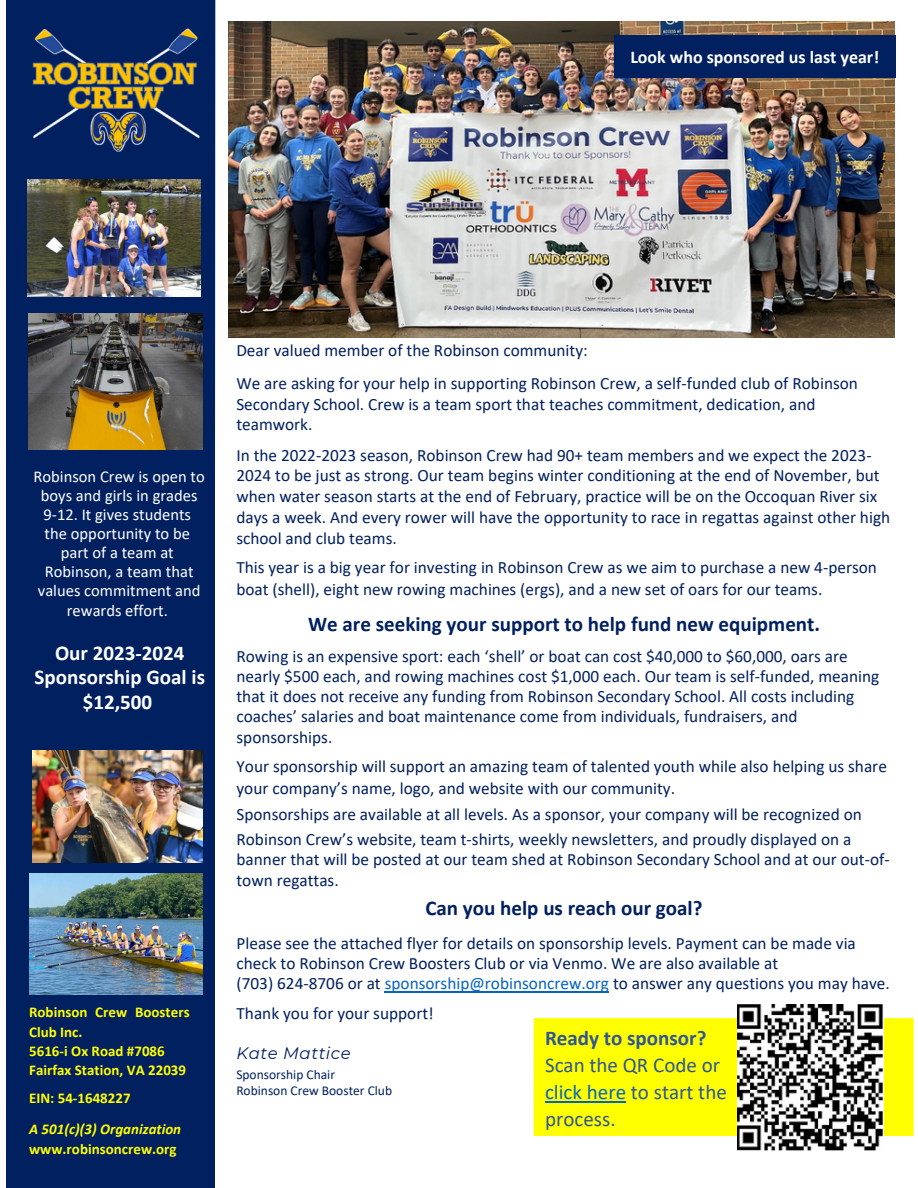
<style>
.page{position:relative;width:918px;height:1188px;background:#fff}
.page>*{position:absolute;margin:0;border:0;box-sizing:border-box;transform-origin:0 0}
.t1{font:700 21px "Calibri";color:#002060}
.t2{font:21px/27px "Calibri";color:#2f5597}
.t3{font:700 21px/24.8px "Calibri";color:#fff;text-align:center}
.t4{font:700 18px "Calibri";color:#fff}
.t5{font:17.25px/20.2px "Calibri";color:#002060}
.t6{font:16.5px/19.2px "Calibri";color:#fff;text-align:center}
.t7{font:italic 16.5px "Montserrat";letter-spacing:.035em;color:#002060}
.t8{font:700 15px/19.2px "Calibri";color:#ff0}
.t9{font:italic 700 15px "Calibri";color:#ff0}
.t10{font:13.5px "Calibri";color:#002060}
.s1{color:#0563c1}
.s2{font-weight:700}
</style>
<div class="page">
<div style="left:6px;top:0;width:209px;height:1188px;background:#002060"></div>
<img style="left:16px;top:11px;width:200px;height:160px">
<img style="left:32px;top:750px;width:170px;height:113px">
<img style="left:29px;top:873px;width:173px;height:122px">
<img style="left:29px;top:313px;width:173px;height:136px">
<img style="left:228px;top:22px;width:666px;height:316px">
<img style="left:28px;top:180px;width:173px;height:117px">
<hr style="left:384px;top:992px;width:225px;height:1px;background:#0563c1">
<div style="left:534px;top:1019px;width:379px;height:116px;background:#ff0"></div>
<div style="left:534px;top:1018px;width:380px;height:118px;border:1px solid #ff0"></div>
<hr style="left:545px;top:1102px;width:81px;height:1px;background:#0563c1">
<img style="left:738px;top:1004px;width:145px;height:147px">
<div style="left:615px;top:35px;width:281px;height:42px;background:#002060"></div>
<p class="t4" style="left:630px;top:50px;width:250px">Look who sponsored us last year!</p>
<p class="t6" style="left:34px;top:468px;width:173px">Robinson Crew is open to boys and girls in grades<br>9-12. It gives students</p>
<p class="t6" style="left:45px;top:525px;width:147px">the opportunity to be</p>
<p class="t6" style="left:61px;top:544px;width:115px">part of a team at</p>
<p class="t6" style="left:38px;top:564px;width:164px">Robinson, a team that values commitment and rewards effort.</p>
<p class="t3" style="left:35px;top:642px;width:172px">Our 2023-2024<br>Sponsorship Goal is $12,500</p>
<p class="t8" style="left:29px;top:1004px;width:162px">Robinson Crew Boosters<br>Club Inc.</p>
<p class="t8" style="left:29px;top:1042px;width:158px">5616-i Ox Road #7086<br>Fairfax Station, VA 22039</p>
<p class="t8" style="left:29px;top:1090px;width:103px">EIN: 54-1648227</p>
<p class="t9" style="left:29px;top:1123px;width:154px">A 501(c)(3) Organization</p>
<p class="t8" style="left:29px;top:1140px;width:149px">www.robinsoncrew.org</p>
<p class="t5" style="left:236px;top:342px;width:353px">Dear valued member of the Robinson community:</p>
<p class="t5" style="left:236px;top:374px;width:623px">We are asking for your help in supporting Robinson Crew, a self-funded club of Robinson</p>
<p class="t5" style="left:236px;top:396px;width:581px">Secondary School. Crew is a team sport that teaches commitment, dedication, and</p>
<p class="t5" style="left:236px;top:416px;width:78px">teamwork.</p>
<p class="t5" style="left:236px;top:446px;width:637px">In the 2022-2023 season, Robinson Crew had 90+ team members and we expect the 2023-</p>
<p class="t5" style="left:236px;top:466px;width:645px">2024 to be just as strong. Our team begins winter conditioning at the end of November, but</p>
<p class="t5" style="left:236px;top:488px;width:643px">when water season starts at the end of February, practice will be on the Occoquan River six</p>
<p class="t5" style="left:236px;top:508px;width:655px">days a week. And every rower will have the opportunity to race in regattas against other high</p>
<p class="t5" style="left:236px;top:529px;width:162px">school and club teams.</p>
<p class="t5" style="left:236px;top:559px;width:642px">This year is a big year for investing in Robinson Crew as we aim to purchase a new 4-person</p>
<p class="t5" style="left:236px;top:580px;width:588px">boat (shell), eight new rowing machines (ergs), and a new set of oars for our teams.</p>
<p class="t1" style="left:308px;top:615px;width:514px">We are seeking your support to help fund new equipment.</p>
<p class="t5" style="left:237px;top:647px;width:644px">Rowing is an expensive sport: each ‘shell’ or boat can cost $40,000 to $60,000, oars are nearly $500 each, and rowing machines cost $1,000 each. Our team is self-funded, meaning that it does not receive any funding from Robinson Secondary School. All costs including coaches’ salaries and boat maintenance come from individuals, fundraisers, and sponsorships.</p>
<p class="t5" style="left:237px;top:758px;width:652px">Your sponsorship will support an amazing team of talented youth while also helping us share</p>
<p class="t5" style="left:237px;top:780px;width:440px">your company’s name, logo, and website with our community.</p>
<p class="t5" style="left:237px;top:806px;width:627px">Sponsorships are available at all levels. As a sponsor, your company will be recognized on</p>
<p class="t5" style="left:237px;top:831px;width:616px">Robinson Crew’s website, team t-shirts, weekly newsletters, and proudly displayed on a</p>
<p class="t5" style="left:237px;top:851px;width:655px">banner that will be posted at our team shed at Robinson Secondary School and at our out-of-</p>
<p class="t5" style="left:237px;top:871px;width:104px">town regattas.</p>
<p class="t1" style="left:425px;top:900px;width:279px">Can you help us reach our goal?</p>
<p class="t5" style="left:237px;top:935px;width:621px">Please see the attached flyer for details on sponsorship levels. Payment can be made via check to Robinson Crew Boosters Club or via Venmo. We are also available at</p>
<p class="t5" style="left:237px;top:975px;width:655px">(703) 624-8706 or at <span class="s1">sponsorship@robinsoncrew.org</span> to answer any questions you may have.</p>
<p class="t5" style="left:237px;top:1004px;width:199px">Thank you for your support!</p>
<p class="t7" style="left:236px;top:1043px;width:116px">Kate Mattice</p>
<p class="t10" style="left:236px;top:1069px;width:100px">Sponsorship Chair</p>
<p class="t10" style="left:236px;top:1085px;width:157px">Robinson Crew Booster Club</p>
<p class="t2" style="left:545px;top:1026px;width:183px"><span class="s2">Ready to sponsor?<br></span>Scan the QR Code or <span class="s1">click here</span> to start the process.</p>
</div>
